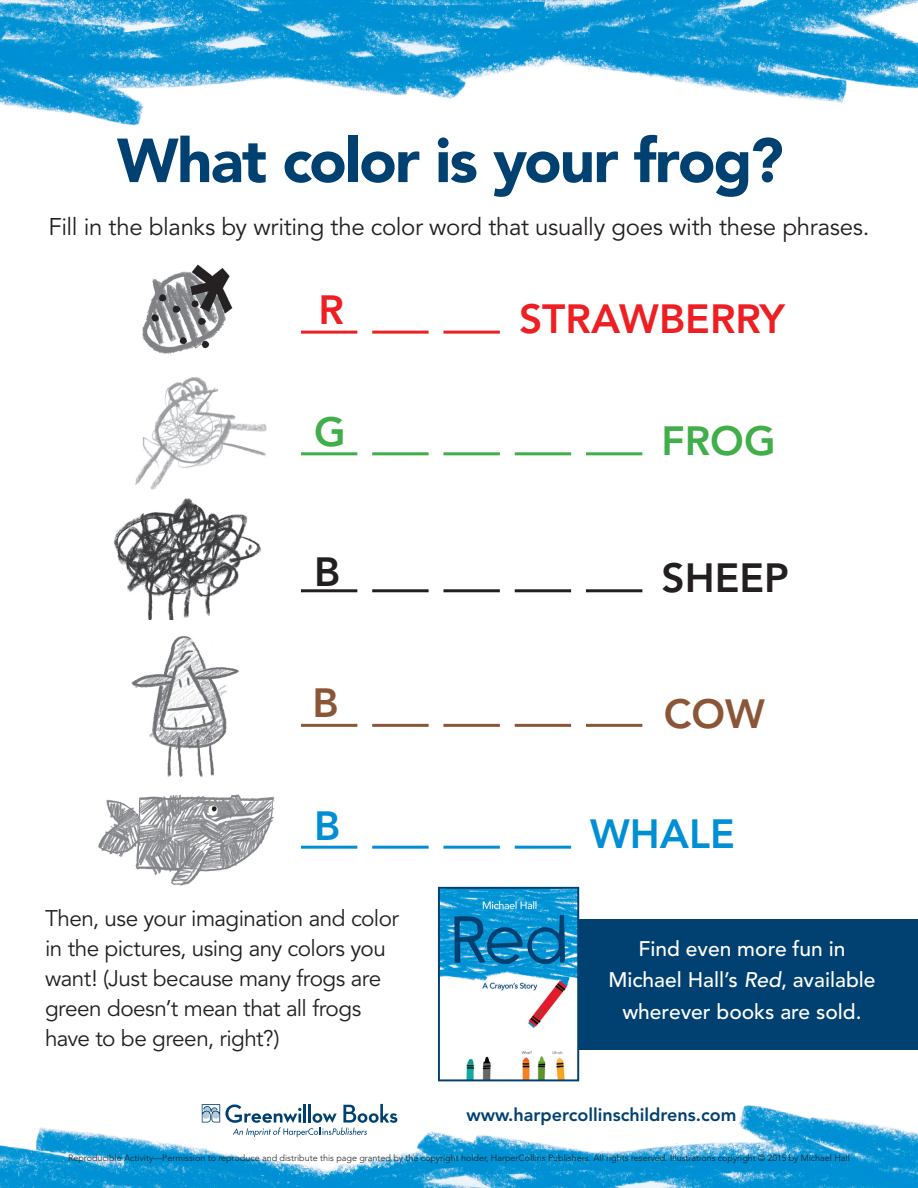
<style>
.page{position:relative;width:918px;height:1188px;background:#fff}
.page>*{position:absolute;margin:0;border:0;box-sizing:border-box;transform-origin:0 0}
.t1{font:900 61.5px "Avenir";letter-spacing:-.03em;color:#004171}
.t2{font:800 40.5px "Avenir";color:#ee1f23}
.t3{font:800 40.5px "Avenir";color:#231f20}
.t4{font:800 40.5px "Avenir";color:#008fd5}
.t5{font:800 40.5px "Avenir";color:#40ae49}
.t6{font:800 40.5px "Avenir";color:#8b5638}
.t7{font:24px "Avenir";letter-spacing:-.015em;color:#231f20}
.t8{font:22.5px/30px "Avenir";letter-spacing:-.025em;color:#231f20}
.t9{font:500 21px/31.5px "Avenir";color:#fff;text-align:center}
.t10{font:800 18px "Avenir";color:#004171}
.t11{font:300 9px "Avenir";color:#231f20}
.s1{font-style:italic}
</style>
<div class="page">
<img style="left:0;top:0;width:918px;height:126px">
<img style="left:0;top:1064px;width:918px;height:124px">
<img style="left:131px;top:636px;width:108px;height:141px">
<img style="left:135px;top:377px;width:132px;height:113px">
<hr style="left:301px;top:452px;width:56px;height:3px;background:#40ae49">
<hr style="left:372px;top:452px;width:57px;height:3px;background:#40ae49">
<hr style="left:443px;top:452px;width:57px;height:3px;background:#40ae49">
<hr style="left:515px;top:452px;width:56px;height:3px;background:#40ae49">
<hr style="left:586px;top:452px;width:56px;height:3px;background:#40ae49">
<hr style="left:301px;top:589px;width:56px;height:3px;background:#231f20">
<hr style="left:372px;top:589px;width:57px;height:3px;background:#231f20">
<hr style="left:443px;top:589px;width:57px;height:3px;background:#231f20">
<hr style="left:515px;top:589px;width:56px;height:3px;background:#231f20">
<hr style="left:586px;top:589px;width:56px;height:3px;background:#231f20">
<hr style="left:301px;top:724px;width:56px;height:3px;background:#8b5638">
<hr style="left:372px;top:724px;width:57px;height:3px;background:#8b5638">
<hr style="left:443px;top:724px;width:57px;height:3px;background:#8b5638">
<hr style="left:515px;top:724px;width:56px;height:3px;background:#8b5638">
<hr style="left:586px;top:724px;width:56px;height:3px;background:#8b5638">
<hr style="left:301px;top:846px;width:56px;height:3px;background:#008fd5">
<hr style="left:372px;top:846px;width:57px;height:3px;background:#008fd5">
<hr style="left:443px;top:846px;width:57px;height:3px;background:#008fd5">
<hr style="left:515px;top:846px;width:56px;height:3px;background:#008fd5">
<hr style="left:301px;top:331px;width:56px;height:3px;background:#ee1f23">
<hr style="left:372px;top:331px;width:57px;height:3px;background:#ee1f23">
<hr style="left:443px;top:331px;width:57px;height:3px;background:#ee1f23">
<img style="left:113px;top:498px;width:148px;height:122px">
<img style="left:98px;top:794px;width:177px;height:92px">
<svg style="left:202px;top:1104px;width:195px;height:33px"></svg>
<img style="left:142px;top:264px;width:91px;height:90px">
<div style="left:455px;top:919px;width:463px;height:130px;background:#004171"></div>
<img style="left:441px;top:890px;width:135px;height:188px">
<div style="left:438px;top:887px;width:141px;height:194px;border:2px solid #004171"></div>
<h1 class="t1" style="left:117px;top:123px;width:668px">What color is your frog?</h1>
<h3 class="t7" style="left:49px;top:212px;width:822px">Fill in the blanks by writing the color word that usually goes with these phrases.</h3>
<h2 class="t2" style="left:319px;top:286px;width:27px">R</h2>
<h2 class="t5" style="left:314px;top:408px;width:33px">G</h2>
<h2 class="t3" style="left:314px;top:548px;width:28px">B</h2>
<h2 class="t6" style="left:313px;top:679px;width:28px">B</h2>
<h2 class="t4" style="left:314px;top:802px;width:28px">B</h2>
<h3 class="t8" style="left:45px;top:904px;width:356px">Then, use your imagination and color in the pictures, using any colors you want! (Just because many frogs are green doesn’t mean that all frogs have to be green, right?)</h3>
<h2 class="t2" style="left:519px;top:295px;width:268px">STRAWBERRY</h2>
<h2 class="t5" style="left:662px;top:417px;width:116px">FROG</h2>
<h2 class="t3" style="left:662px;top:554px;width:129px">SHEEP</h2>
<h2 class="t6" style="left:664px;top:690px;width:103px">COW</h2>
<h2 class="t4" style="left:590px;top:810px;width:146px">WHALE</h2>
<h3 class="t9" style="left:608px;top:933px;width:269px">Find even more fun in<br>Michael Hall’s <span class="s1">Red</span>, available wherever books are sold.</h3>
<h3 class="t10" style="left:467px;top:1104px;width:272px">www.harpercollinschildrens.com</h3>
<p class="t11" style="left:68px;top:1153px;width:783px">Reproducible Activity—Permission to reproduce and distribute this page granted by the copyright holder, HarperCollins Publishers. All rights reserved. Illustrations copyright © 2015 by Michael Hall</p>
</div>
